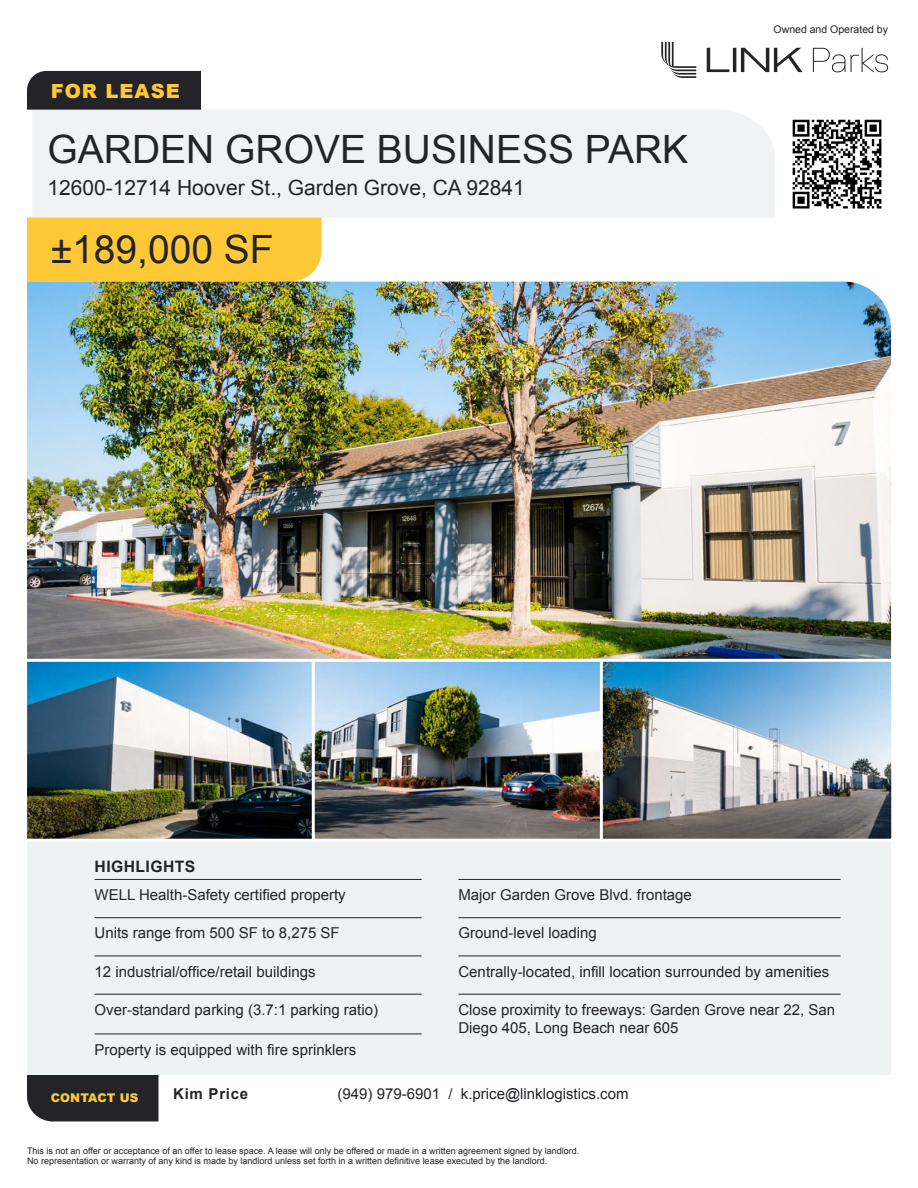
<style>
.page{position:relative;width:918px;height:1188px;background:#fff}
.page>*{position:absolute;margin:0;border:0;box-sizing:border-box;transform-origin:0 0}
.t1{font:39px "Arial";color:#232328}
.t2{font:21px "Arial";color:#232328}
.t3{font:900 19.5px "Arial";letter-spacing:.05em;color:#ffc836}
.t4{font:700 15.75px "Arial";letter-spacing:.025em;color:#232328}
.t5{font:15px/18px "Arial";color:#232328}
.t6{font:700 15px "Arial";letter-spacing:.05em;color:#232328}
.t7{font:900 12px "Arial";letter-spacing:.01em;color:#ffc836}
.t8{font:10.5px "Arial";color:#232328}
.t9{font:9px/10.8px "Arial";color:#232328}
</style>
<div class="page">
<svg style="left:661px;top:42px;width:141px;height:36px"></svg>
<svg style="left:813px;top:48px;width:32px;height:24px"></svg>
<svg style="left:851px;top:48px;width:37px;height:24px"></svg>
<div style="left:27px;top:1075px;width:131px;height:46px;background:#232328"></div>
<img style="left:792px;top:119px;width:90px;height:90px">
<div style="left:32px;top:110px;width:743px;height:108px;background:#f0f2f3"></div>
<div style="left:27px;top:71px;width:174px;height:39px;background:#232328"></div>
<div style="left:27px;top:218px;width:295px;height:64px;background:#ffc836"></div>
<img style="left:27px;top:282px;width:864px;height:375px">
<div style="left:27px;top:839px;width:864px;height:236px;background:#eff2f3"></div>
<hr style="left:95px;top:879px;width:327px;height:1px;background:#232328">
<hr style="left:95px;top:917px;width:327px;height:1px;background:#232328">
<hr style="left:95px;top:956px;width:327px;height:1px;background:#232328">
<hr style="left:95px;top:994px;width:327px;height:1px;background:#232328">
<hr style="left:95px;top:1034px;width:327px;height:1px;background:#232328">
<hr style="left:458px;top:879px;width:383px;height:1px;background:#232328">
<hr style="left:458px;top:917px;width:383px;height:1px;background:#232328">
<hr style="left:458px;top:956px;width:383px;height:1px;background:#232328">
<hr style="left:458px;top:994px;width:383px;height:1px;background:#232328">
<img style="left:27px;top:657px;width:283px;height:185px">
<img style="left:310px;top:657px;width:288px;height:185px">
<img style="left:598px;top:657px;width:294px;height:185px">
<p class="t3" style="left:51px;top:77px;width:131px">FOR LEASE</p>
<p class="t1" style="left:48px;top:124px;width:642px">GARDEN GROVE BUSINESS PARK</p>
<p class="t2" style="left:48px;top:174px;width:479px">12600-12714 Hoover St., Garden Grove, CA 92841</p>
<p class="t1" style="left:51px;top:224px;width:225px">±189,000 SF</p>
<p class="t8" style="left:774px;top:22px;width:116px">Owned and Operated by</p>
<p class="t4" style="left:95px;top:856px;width:102px">HIGHLIGHTS</p>
<p class="t5" style="left:95px;top:886px;width:253px">WELL Health-Safety certified property</p>
<p class="t5" style="left:95px;top:924px;width:247px">Units range from 500 SF to 8,275 SF</p>
<p class="t5" style="left:95px;top:962px;width:222px">12 industrial/office/retail buildings</p>
<p class="t5" style="left:95px;top:1001px;width:285px">Over-standard parking (3.7:1 parking ratio)</p>
<p class="t5" style="left:95px;top:1040px;width:263px">Property is equipped with fire sprinklers</p>
<p class="t5" style="left:458px;top:886px;width:235px">Major Garden Grove Blvd. frontage</p>
<p class="t5" style="left:458px;top:924px;width:140px">Ground-level loading</p>
<p class="t5" style="left:458px;top:962px;width:372px">Centrally-located, infill location surrounded by amenities</p>
<p class="t5" style="left:458px;top:1001px;width:378px">Close proximity to freeways: Garden Grove near 22, San<br>Diego 405, Long Beach near 605</p>
<p class="t7" style="left:51px;top:1089px;width:89px">CONTACT US</p>
<p class="t6" style="left:173px;top:1084px;width:77px">Kim Price</p>
<p class="t5" style="left:338px;top:1085px;width:293px">(949) 979-6901 / k.price@linklogistics.com</p>
<p class="t9" style="left:27px;top:1145px;width:554px">This is not an offer or acceptance of an offer to lease space. A lease will only be offered or made in a written agreement signed by landlord.<br>No representation or warranty of any kind is made by landlord unless set forth in a written definitive lease executed by the landlord.</p>
</div>
